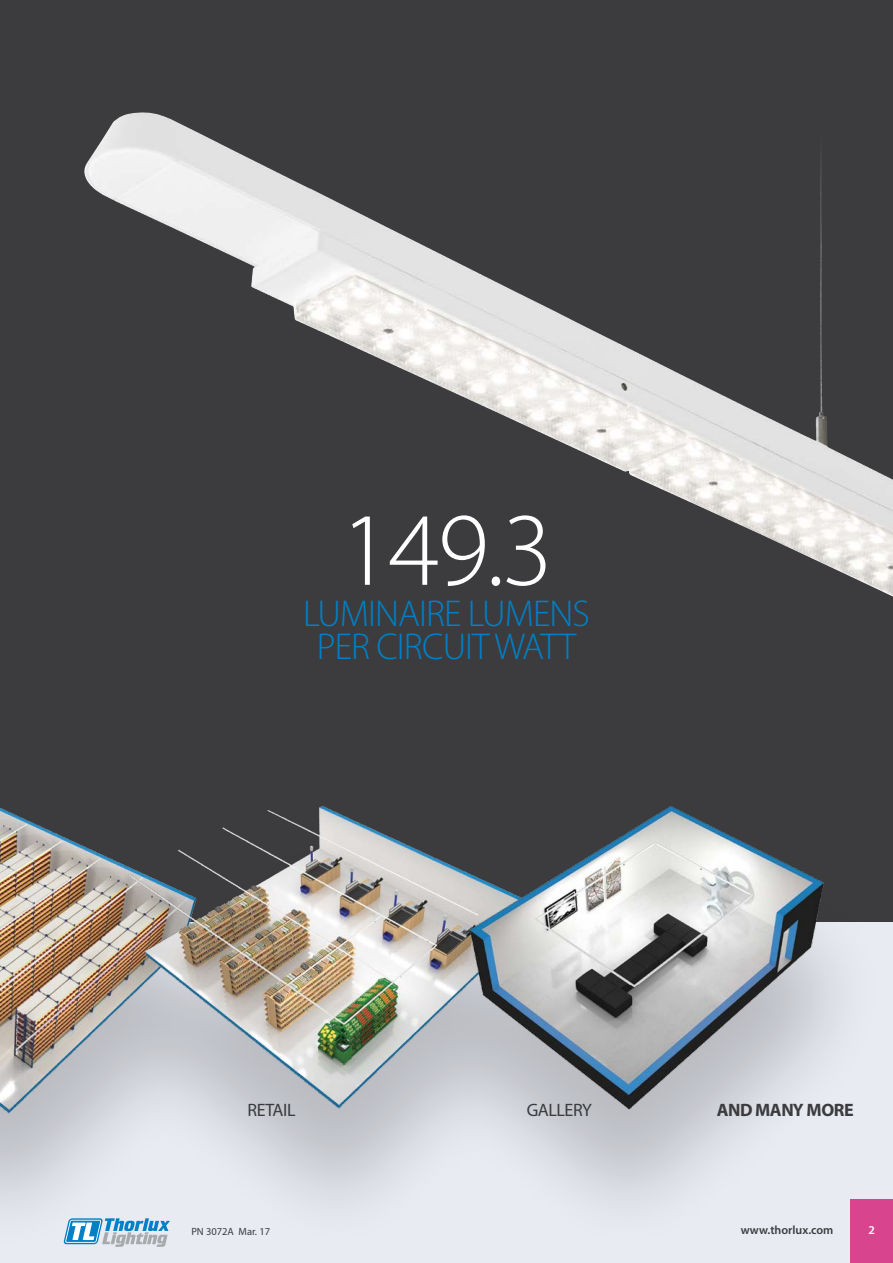
<style>
.page{position:relative;width:893px;height:1263px;background:#fff}
.page>*{position:absolute;margin:0;border:0;box-sizing:border-box;transform-origin:0 0}
.t1{font:300 105px "Myriad Pro";color:#fff}
.t2{font:300 37.5px/33px "Myriad Pro";letter-spacing:-.025em;color:#0080c7;text-align:center}
.t3{font:18px "Myriad Pro";letter-spacing:-.025em;color:#3c3c3f}
.t4{font:700 18px "Myriad Pro";letter-spacing:-.025em;color:#3c3c3f}
.t5{font:600 12px "Myriad Pro";color:#3c3c3f}
.t6{font:600 12px "Myriad Pro";color:#fff}
.t7{font:10.5px "Myriad Pro";color:#3c3c3f}
</style>
<div class="page">
<div style="left:0;top:0;width:893px;height:938px;background:#3c3c3f"></div>
<img style="left:84px;top:112px;width:809px;height:485px">
<div style="left:0;top:825px;width:889px;height:438px;background:#000;opacity:.2"></div>
<img style="left:0;top:808px;width:214px;height:311px">
<img style="left:115px;top:805px;width:291px;height:309px">
<img style="left:406px;top:806px;width:483px;height:337px">
<svg style="left:64px;top:1218px;width:106px;height:29px;background:#94bfd9"></svg>
<div style="left:850px;top:1199px;width:43px;height:64px;background:#d8458e"></div>
<h1 class="t1" style="left:340px;top:487px;width:214px">149.3</h1>
<p class="t2" style="left:303px;top:597px;width:288px">LUMINAIRE LUMENS<br>PER CIRCUIT WATT</p>
<p class="t3" style="left:248px;top:1099px;width:49px">RETAIL</p>
<p class="t3" style="left:527px;top:1099px;width:67px">GALLERY</p>
<p class="t4" style="left:717px;top:1098px;width:138px">AND MANY MORE</p>
<p class="t7" style="left:191px;top:1225px;width:80px">PN 3072A Mar. 17</p>
<p class="t5" style="left:741px;top:1222px;width:94px">www.thorlux.com</p>
<p class="t6" style="left:868px;top:1222px;width:8px">2</p>
</div>
